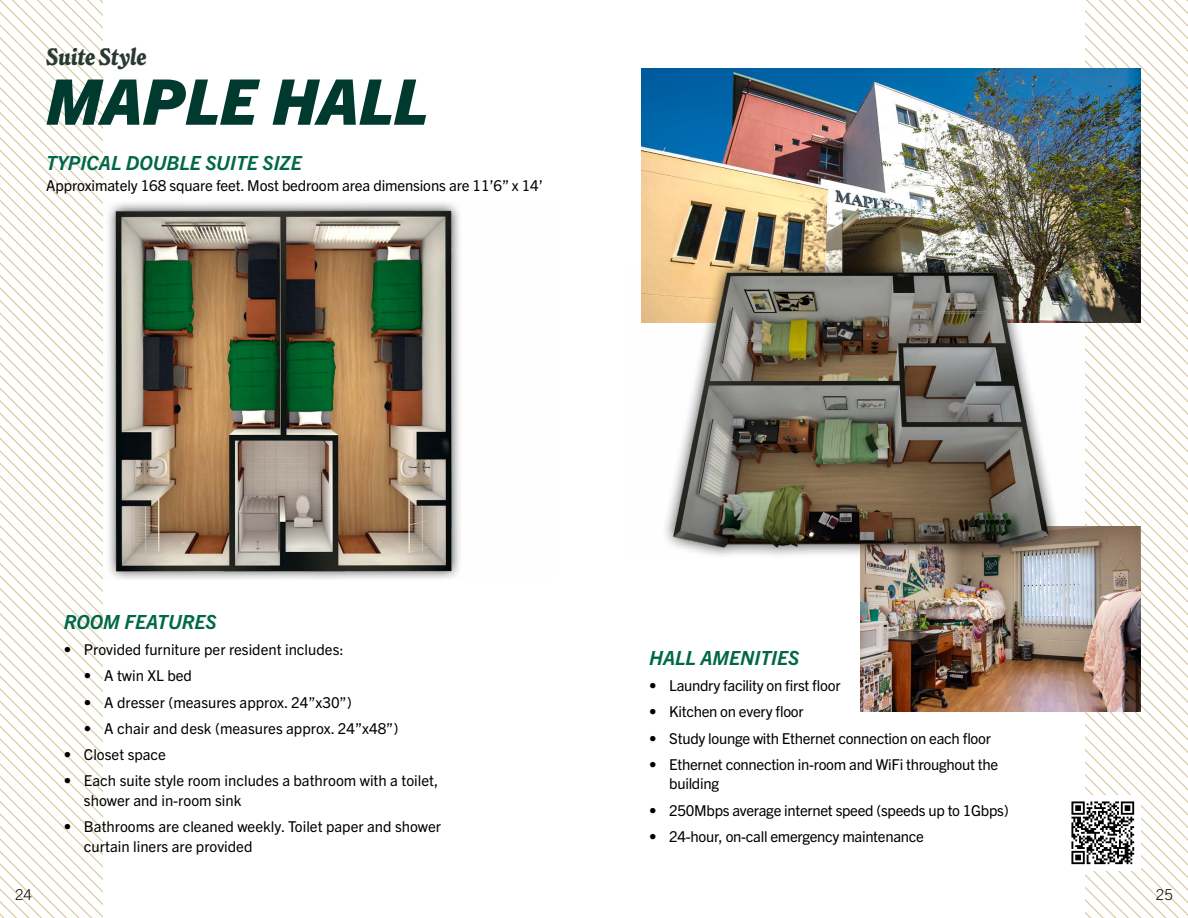
<style>
.page{position:relative;width:1188px;height:918px;background:#fff}
.page>*{position:absolute;margin:0;border:0;box-sizing:border-box;transform-origin:0 0}
.t1{font:italic 800 63px "Trade Gothic Next LT Pro";color:#003a2f}
.t2{font:italic 700 condensed 22.95px "New Spirit";color:#2a3834}
.t3{font:italic 700 19.5px "Trade Gothic Next LT Pro";color:#006848}
.t4{font:15px/19.5px "Trade Gothic Next LT Pro";letter-spacing:-.01em;color:#000}
.t5{font:300 15px "Trade Gothic Next LT Pro";color:#000}
</style>
<div class="page">
<svg style="left:0;top:0;width:102px;height:107px"></svg>
<svg style="left:0;top:107px;width:102px;height:811px"></svg>
<svg style="left:1086px;top:0;width:102px;height:107px"></svg>
<svg style="left:1086px;top:107px;width:102px;height:811px"></svg>
<img style="left:1071px;top:796px;width:70px;height:75px">
<img style="left:641px;top:69px;width:500px;height:254px">
<img style="left:860px;top:527px;width:281px;height:185px">
<img style="left:8px;top:200px;width:452px;height:378px">
<div style="left:661px;top:259px;width:400px;height:301px;background:#000;opacity:.75"></div>
<img style="left:641px;top:266px;width:462px;height:287px">
<h2 class="t2" style="left:46px;top:43px;width:102px">Suite Style</h2>
<h1 class="t1" style="left:46px;top:58px;width:383px">MAPLE HALL</h1>
<h3 class="t3" style="left:46px;top:149px;width:257px">TYPICAL DOUBLE SUITE SIZE</h3>
<p class="t4" style="left:46px;top:174px;width:498px">Approximately 168 square feet. Most bedroom area dimensions are 11’6” x 14’</p>
<h3 class="t3" style="left:64px;top:608px;width:155px">ROOM FEATURES</h3>
<p class="t4" style="left:64px;top:639px;width:281px">• Provided furniture per resident includes:</p>
<p class="t4" style="left:84px;top:665px;width:110px">• A twin XL bed</p>
<p class="t4" style="left:84px;top:691px;width:269px">• A dresser (measures approx. 24”x30”)</p>
<p class="t4" style="left:84px;top:718px;width:316px">• A chair and desk (measures approx. 24”x48”)</p>
<p class="t4" style="left:64px;top:744px;width:104px">• Closet space</p>
<p class="t4" style="left:84px;top:770px;width:356px;text-indent:-20px">• Each suite style room includes a bathroom with a toilet, shower and in-room sink</p>
<p class="t4" style="left:84px;top:816px;width:359px;text-indent:-20px">• Bathrooms are cleaned weekly. Toilet paper and shower curtain liners are provided</p>
<h3 class="t3" style="left:649px;top:644px;width:152px">HALL AMENITIES</h3>
<p class="t4" style="left:649px;top:675px;width:193px">• Laundry facility on first floor</p>
<p class="t4" style="left:649px;top:701px;width:156px">• Kitchen on every floor</p>
<p class="t4" style="left:649px;top:728px;width:343px">• Study lounge with Ethernet connection on each floor</p>
<p class="t4" style="left:669px;top:754px;width:330px;text-indent:-20px">• Ethernet connection in-room and WiFi throughout the building</p>
<p class="t4" style="left:649px;top:800px;width:361px">• 250Mbps average internet speed (speeds up to 1Gbps)</p>
<p class="t4" style="left:649px;top:826px;width:276px">• 24-hour, on-call emergency maintenance</p>
<p class="t5" style="left:15px;top:884px;width:19px">24</p>
<p class="t5" style="left:1156px;top:884px;width:19px">25</p>
</div>
